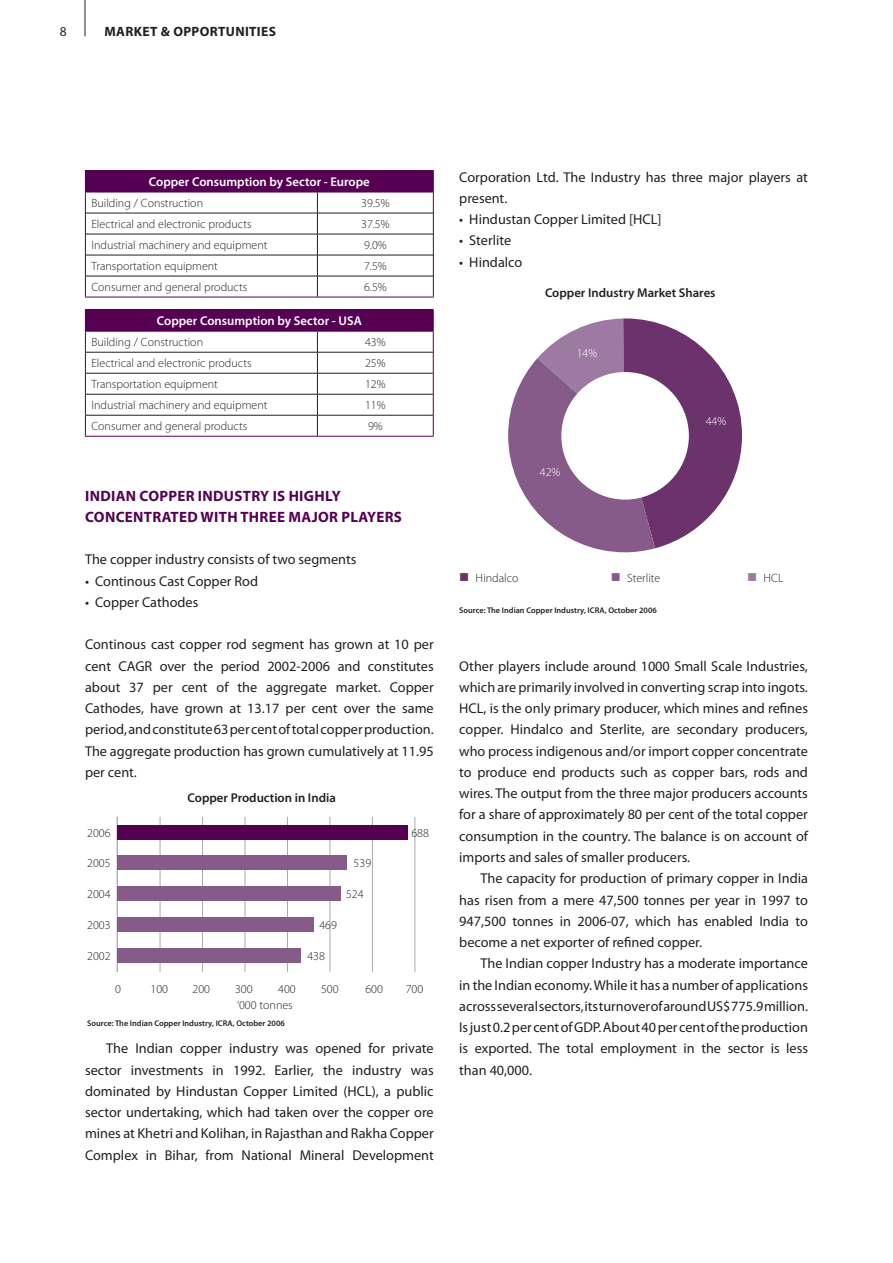
<style>
.page{position:relative;width:893px;height:1263px;background:#fff}
.page>*{position:absolute;margin:0;border:0;box-sizing:border-box;transform-origin:0 0}
.t1{font:700 15px "Myriad Pro";letter-spacing:.02em;color:#560054}
.t2{font:14.25px/21.3px "Myriad Pro";color:#231f20;text-align:justify}
.t3{font:700 13.5px "Myriad Pro";letter-spacing:.025em;color:#231f20}
.t4{font:600 12.75px "Myriad Pro";color:#fff}
.t5{font:600 12.75px "Myriad Pro";color:#231f20}
.t6{font:300 12px "Myriad Pro";color:#231f20}
.t7{font:300 12px "Myriad Pro";color:#fff}
.t8{font:600 8.25px "Myriad Pro";color:#231f20}
.s1{color:#6c326c}
.s2{color:#865b89}
.s3{color:#9d7aa1}
</style>
<div class="page">
<hr style="left:85px;top:0;width:1px;height:36px;background:#231f20">
<svg style="left:508px;top:318px;width:234px;height:234px"></svg>
<div style="left:561px;top:372px;width:128px;height:128px;background:#fff;border-radius:50%"></div>
<hr style="left:372px;top:817px;width:1px;height:155px;background:#a8a9ad">
<hr style="left:415px;top:817px;width:1px;height:155px;background:#a8a9ad">
<hr style="left:117px;top:817px;width:1px;height:155px;background:#a8a9ad">
<hr style="left:330px;top:817px;width:1px;height:155px;background:#a8a9ad">
<hr style="left:287px;top:817px;width:1px;height:155px;background:#a8a9ad">
<hr style="left:245px;top:817px;width:1px;height:155px;background:#a8a9ad">
<hr style="left:202px;top:817px;width:1px;height:155px;background:#a8a9ad">
<hr style="left:160px;top:817px;width:1px;height:155px;background:#a8a9ad">
<div style="left:117px;top:825px;width:291px;height:14px;background:#560054"></div>
<div style="left:117px;top:855px;width:230px;height:15px;background:#865b89"></div>
<div style="left:117px;top:886px;width:224px;height:15px;background:#865b89"></div>
<div style="left:117px;top:917px;width:197px;height:15px;background:#865b89"></div>
<div style="left:117px;top:948px;width:183px;height:15px;background:#865b89"></div>
<div style="left:85px;top:310px;width:348px;height:21px;background:#560054"></div>
<hr style="left:85px;top:309px;width:232px;height:1px;background:#560054">
<hr style="left:317px;top:309px;width:117px;height:1px;background:#560054">
<hr style="left:85px;top:331px;width:232px;height:1px;background:#560054">
<hr style="left:317px;top:331px;width:117px;height:1px;background:#560054">
<svg style="left:85px;top:331px;width:1px;height:105px"></svg>
<svg style="left:433px;top:310px;width:1px;height:126px"></svg>
<hr style="left:85px;top:436px;width:232px;height:1px;background:#560054">
<hr style="left:317px;top:436px;width:117px;height:1px;background:#560054">
<hr style="left:86px;top:352px;width:231px;height:1px;background:#231f20">
<hr style="left:317px;top:352px;width:116px;height:1px;background:#231f20">
<hr style="left:86px;top:373px;width:231px;height:1px;background:#231f20">
<hr style="left:317px;top:373px;width:116px;height:1px;background:#231f20">
<hr style="left:86px;top:394px;width:231px;height:1px;background:#231f20">
<hr style="left:317px;top:394px;width:116px;height:1px;background:#231f20">
<hr style="left:86px;top:415px;width:231px;height:1px;background:#231f20">
<hr style="left:317px;top:415px;width:116px;height:1px;background:#231f20">
<svg style="left:317px;top:332px;width:1px;height:104px"></svg>
<div style="left:85px;top:170px;width:348px;height:22px;background:#560054"></div>
<hr style="left:317px;top:170px;width:117px;height:1px;background:#560054">
<hr style="left:85px;top:192px;width:232px;height:1px;background:#560054">
<hr style="left:317px;top:192px;width:117px;height:1px;background:#560054">
<svg style="left:85px;top:192px;width:1px;height:105px"></svg>
<svg style="left:433px;top:171px;width:1px;height:126px"></svg>
<hr style="left:85px;top:297px;width:232px;height:1px;background:#560054">
<hr style="left:317px;top:297px;width:117px;height:1px;background:#560054">
<hr style="left:86px;top:213px;width:231px;height:1px;background:#231f20">
<hr style="left:317px;top:213px;width:116px;height:1px;background:#231f20">
<hr style="left:86px;top:234px;width:231px;height:1px;background:#231f20">
<hr style="left:317px;top:234px;width:116px;height:1px;background:#231f20">
<hr style="left:86px;top:255px;width:231px;height:1px;background:#231f20">
<hr style="left:317px;top:255px;width:116px;height:1px;background:#231f20">
<hr style="left:86px;top:276px;width:231px;height:1px;background:#231f20">
<hr style="left:317px;top:276px;width:116px;height:1px;background:#231f20">
<svg style="left:317px;top:192px;width:1px;height:105px"></svg>
<p class="t3" style="left:105px;top:22px;width:173px">MARKET &amp; OPPORTUNITIES</p>
<p class="t4" style="left:149px;top:174px;width:222px">Copper Consumption by Sector - Europe</p>
<p class="t6" style="left:91px;top:196px;width:113px">Building / Construction</p>
<p class="t6" style="left:361px;top:196px;width:30px">39.5%</p>
<p class="t6" style="left:91px;top:217px;width:162px">Electrical and electronic products</p>
<p class="t6" style="left:361px;top:217px;width:30px">37.5%</p>
<p class="t6" style="left:91px;top:238px;width:178px">Industrial machinery and equipment</p>
<p class="t6" style="left:364px;top:238px;width:24px">9.0%</p>
<p class="t6" style="left:91px;top:259px;width:128px">Transportation equipment</p>
<p class="t6" style="left:364px;top:259px;width:24px">7.5%</p>
<p class="t6" style="left:91px;top:280px;width:157px">Consumer and general products</p>
<p class="t6" style="left:364px;top:280px;width:24px">6.5%</p>
<p class="t4" style="left:157px;top:313px;width:206px">Copper Consumption by Sector - USA</p>
<p class="t6" style="left:91px;top:335px;width:113px">Building / Construction</p>
<p class="t6" style="left:365px;top:335px;width:22px">43%</p>
<p class="t6" style="left:91px;top:356px;width:162px">Electrical and electronic products</p>
<p class="t6" style="left:365px;top:356px;width:22px">25%</p>
<p class="t6" style="left:91px;top:377px;width:128px">Transportation equipment</p>
<p class="t6" style="left:365px;top:377px;width:22px">12%</p>
<p class="t6" style="left:91px;top:398px;width:178px">Industrial machinery and equipment</p>
<p class="t6" style="left:365px;top:398px;width:22px">11%</p>
<p class="t6" style="left:91px;top:419px;width:157px">Consumer and general products</p>
<p class="t6" style="left:368px;top:419px;width:16px">9%</p>
<p class="t1" style="left:85px;top:486px;width:35px">INDIAN</p>
<p class="t1" style="left:140px;top:486px;width:11px">COPPER</p>
<p class="t1" style="left:198px;top:486px;width:36px">INDUSTR</p>
<p class="t1" style="left:260px;top:486px;width:82px">Y IS HIGHLY</p>
<p class="t1" style="left:85px;top:507px;width:50px">CONCENTRATE</p>
<p class="t1" style="left:187px;top:507px;width:82px">D WITH THREE</p>
<p class="t1" style="left:288px;top:507px;width:97px">MAJOR PLAYERS</p>
<p class="t2" style="left:85px;top:549px;width:273px">The copper industry consists of two segments</p>
<p class="t2" style="left:85px;top:570px;width:175px">• Continous Cast Copper Rod</p>
<p class="t2" style="left:85px;top:591px;width:115px">• Copper Cathodes</p>
<p class="t2" style="left:85px;top:634px;width:350px">Continous cast copper rod segment has grown at 10 per cent CAGR over the period 2002-2006 and constitutes about 37 per cent of the aggregate market. Copper Cathodes, have grown at 13.17 per cent over the same period, and constitute 63 per cent of total copper production.<br>The aggregate production has grown cumulatively at 11.95 per cent.</p>
<p class="t6" style="left:87px;top:825px;width:25px">2006</p>
<p class="t6" style="left:87px;top:856px;width:25px">2005</p>
<p class="t6" style="left:87px;top:886px;width:25px">2004</p>
<p class="t6" style="left:87px;top:918px;width:25px">2003</p>
<p class="t6" style="left:87px;top:949px;width:25px">2002</p>
<p class="t5" style="left:188px;top:790px;width:150px">Copper Production in India</p>
<p class="t6" style="left:319px;top:918px;width:19px">469</p>
<p class="t6" style="left:307px;top:949px;width:19px">438</p>
<p class="t6" style="left:354px;top:856px;width:19px">539</p>
<p class="t6" style="left:346px;top:886px;width:19px">524</p>
<p class="t6" style="left:411px;top:825px;width:19px">688</p>
<p class="t6" style="left:115px;top:982px;width:7px">0</p>
<p class="t6" style="left:151px;top:982px;width:19px">100</p>
<p class="t6" style="left:193px;top:982px;width:19px">200</p>
<p class="t6" style="left:235px;top:982px;width:19px">300</p>
<p class="t6" style="left:278px;top:982px;width:19px">400</p>
<p class="t6" style="left:321px;top:982px;width:19px">500</p>
<p class="t6" style="left:365px;top:982px;width:19px">600</p>
<p class="t6" style="left:406px;top:982px;width:19px">700</p>
<p class="t8" style="left:87px;top:1018px;width:199px">Source: The Indian Copper Industry, ICRA, October 2006</p>
<p class="t6" style="left:237px;top:998px;width:57px">‘000 tonnes</p>
<p class="t2" style="left:85px;top:1038px;width:350px;text-indent:21px">The Indian copper industry was opened for private sector investments in 1992. Earlier, the industry was dominated by Hindustan Copper Limited (HCL), a public sector undertaking, which had taken over the copper ore mines at Khetri and Kolihan, in Rajasthan and Rakha Copper Complex in Bihar, from National Mineral Development</p>
<p class="t2" style="left:459px;top:166px;width:350px">Corporation Ltd. The Industry has three major players at present.</p>
<p class="t2" style="left:459px;top:208px;width:204px">• Hindustan Copper Limited [HCL]</p>
<p class="t2" style="left:459px;top:230px;width:53px">• Sterlite</p>
<p class="t2" style="left:459px;top:251px;width:65px">• Hindalco</p>
<p class="t5" style="left:545px;top:285px;width:172px">Copper Industry Market Shares</p>
<p class="t7" style="left:577px;top:345px;width:22px">14%</p>
<p class="t7" style="left:540px;top:465px;width:22px">42%</p>
<p class="t7" style="left:706px;top:413px;width:22px">44%</p>
<p class="t6" style="left:459px;top:571px;width:61px"><span class="s1">■</span> Hindalco</p>
<p class="t6" style="left:611px;top:571px;width:51px"><span class="s2">■</span> Sterlite</p>
<p class="t6" style="left:747px;top:571px;width:38px"><span class="s3">■</span> HCL</p>
<p class="t8" style="left:459px;top:605px;width:199px">Source: The Indian Copper Industry, ICRA, October 2006</p>
<p class="t2" style="left:459px;top:655px;width:350px">Other players include around 1000 Small Scale Industries, which are primarily involved in converting scrap into ingots.<br>HCL, is the only primary producer, which mines and refines copper. Hindalco and Sterlite, are secondary producers, who process indigenous and/or import copper concentrate to produce end products such as copper bars, rods and wires. The output from the three major producers accounts for a share of approximately 80 per cent of the total copper consumption in the country. The balance is on account of imports and sales of smaller producers.</p>
<p class="t2" style="left:459px;top:867px;width:350px;text-indent:21px">The capacity for production of primary copper in India has risen from a mere 47,500 tonnes per year in 1997 to 947,500 tonnes in 2006-07, which has enabled India to become a net exporter of refined copper.</p>
<p class="t2" style="left:459px;top:953px;width:350px;text-indent:21px">The Indian copper Industry has a moderate importance in the Indian economy. While it has a number of applications across several sectors, its turnover of around US$ 775.9 million.<br>Is just 0.2 per cent of GDP. About 40 per cent of the production is exported. The total employment in the sector is less than 40,000.</p>
</div>
